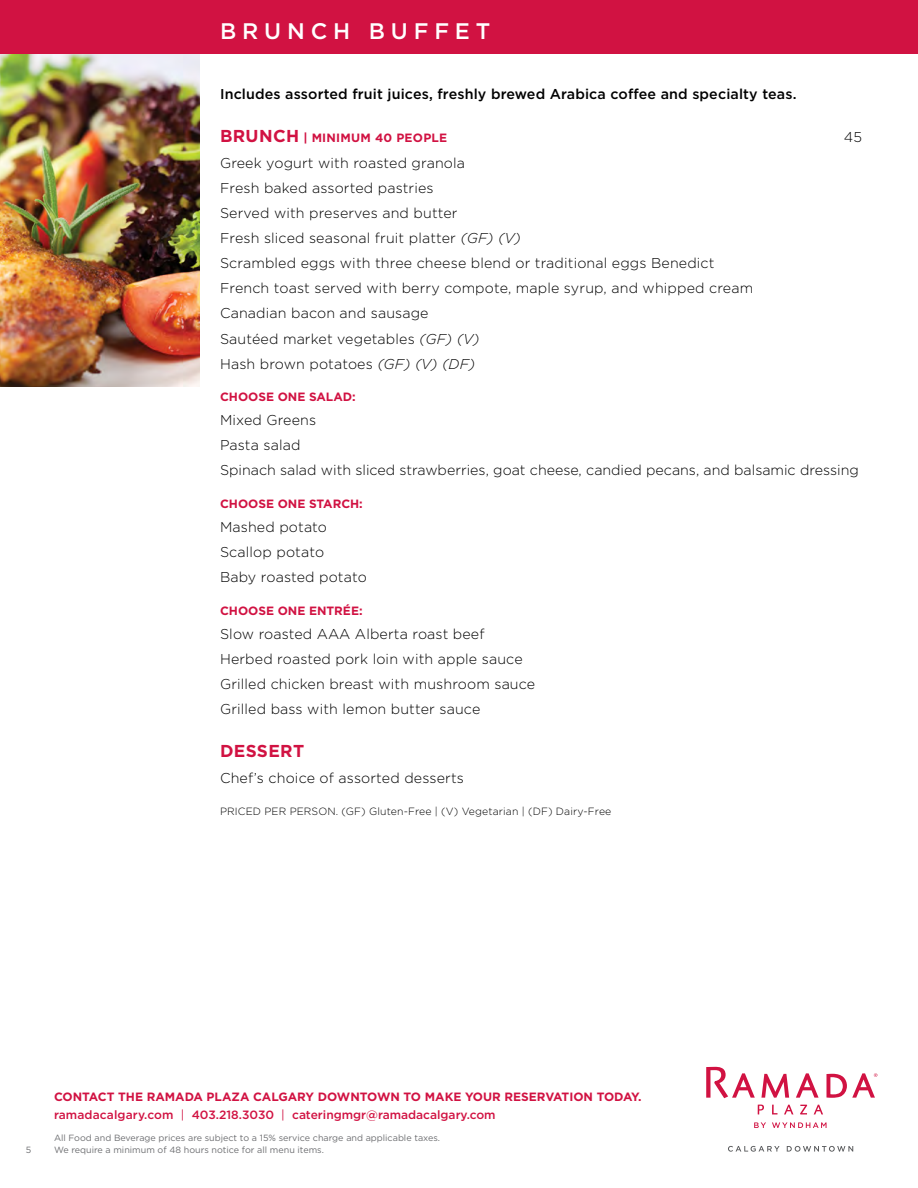
<style>
.page{position:relative;width:918px;height:1188px;background:#fff}
.page>*{position:absolute;margin:0;border:0;box-sizing:border-box;transform-origin:0 0}
.t1{font:500 22.5px "Gotham";letter-spacing:.26em;color:#fff}
.t2{font:700 17.25px "Gotham";letter-spacing:.02em;color:#d11242}
.t3{font:300 14.25px/25px "Gotham";letter-spacing:.01em;color:#000}
.t4{font:500 14.25px "Gotham";letter-spacing:.01em;color:#000}
.t5{font:700 12px/18px "Gotham";color:#d11242}
.t6{font:700 12px "Gotham";letter-spacing:.02em;color:#d11242}
.t7{font:300 10.5px "Gotham";letter-spacing:.01em;color:#000}
.t8{font:9px "Gotham";color:#6d6e71}
.s1{font-size:17.25px}
.s2{font-style:italic}
.s3{font-weight:500}
.s4{font-weight:400}
</style>
<div class="page">
<svg style="left:706px;top:1067px;width:171px;height:61px"></svg>
<svg style="left:728px;top:1146px;width:52px;height:6px"></svg>
<svg style="left:787px;top:1146px;width:66px;height:6px"></svg>
<img style="left:0;top:54px;width:200px;height:333px">
<div style="left:0;top:0;width:918px;height:54px;background:#d11242"></div>
<h1 class="t1" style="left:220px;top:16px;width:272px">BRUNCH BUFFET</h1>
<p class="t4" style="left:220px;top:85px;width:578px">Includes assorted fruit juices, freshly brewed Arabica coffee and specialty teas.</p>
<p class="t6" style="left:220px;top:130px;width:229px"><span class="s1">BRUNCH</span> | MINIMUM 40 PEOPLE</p>
<p class="t3" style="left:844px;top:124px;width:20px">45</p>
<p class="t3" style="left:220px;top:150px;width:535px">Greek yogurt with roasted granola<br>Fresh baked assorted pastries<br>Served with preserves and butter<br>Fresh sliced seasonal fruit platter <span class="s2">(GF) (V)<br></span>Scrambled eggs with three cheese blend or traditional eggs Benedict French toast served with berry compote, maple syrup, and whipped cream Canadian bacon and sausage<br>Sautéed market vegetables <span class="s2">(GF) (V)<br></span>Hash brown potatoes <span class="s2">(GF) (V) (DF)</span></p>
<p class="t5" style="left:220px;top:388px;width:137px">CHOOSE ONE SALAD:</p>
<p class="t3" style="left:220px;top:407px;width:640px">Mixed Greens<br>Pasta salad<br>Spinach salad with sliced strawberries, goat cheese, candied pecans, and balsamic dressing</p>
<p class="t5" style="left:220px;top:495px;width:144px">CHOOSE ONE STARCH:</p>
<p class="t3" style="left:220px;top:514px;width:148px">Mashed potato<br>Scallop potato<br>Baby roasted potato</p>
<p class="t5" style="left:220px;top:601px;width:144px">CHOOSE ONE ENTRÉE:</p>
<p class="t3" style="left:220px;top:621px;width:317px">Slow roasted AAA Alberta roast beef Herbed roasted pork loin with apple sauce Grilled chicken breast with mushroom sauce Grilled bass with lemon butter sauce</p>
<p class="t2" style="left:220px;top:739px;width:86px">DESSERT</p>
<p class="t3" style="left:220px;top:765px;width:245px">Chef’s choice of assorted desserts</p>
<p class="t7" style="left:220px;top:804px;width:393px">PRICED PER PERSON. (GF) Gluten-Free | (V) Vegetarian | (DF) Dairy-Free</p>
<p class="t5" style="left:54px;top:1087px;width:589px">CONTACT THE RAMADA PLAZA CALGARY DOWNTOWN TO MAKE YOUR RESERVATION TODAY. <span class="s3">ramadacalgary.com</span> <span class="s4">|</span> <span class="s3">403.218.3030</span> <span class="s4">|</span> <span class="s3">cateringmgr@ramadacalgary.com</span></p>
<p class="t8" style="left:54px;top:1132px;width:388px">All Food and Beverage prices are subject to a 15% service charge and applicable taxes.</p>
<p class="t8" style="left:26px;top:1144px;width:7px">5</p>
<p class="t8" style="left:54px;top:1144px;width:271px">We require a minimum of 48 hours notice for all menu items.</p>
</div>
